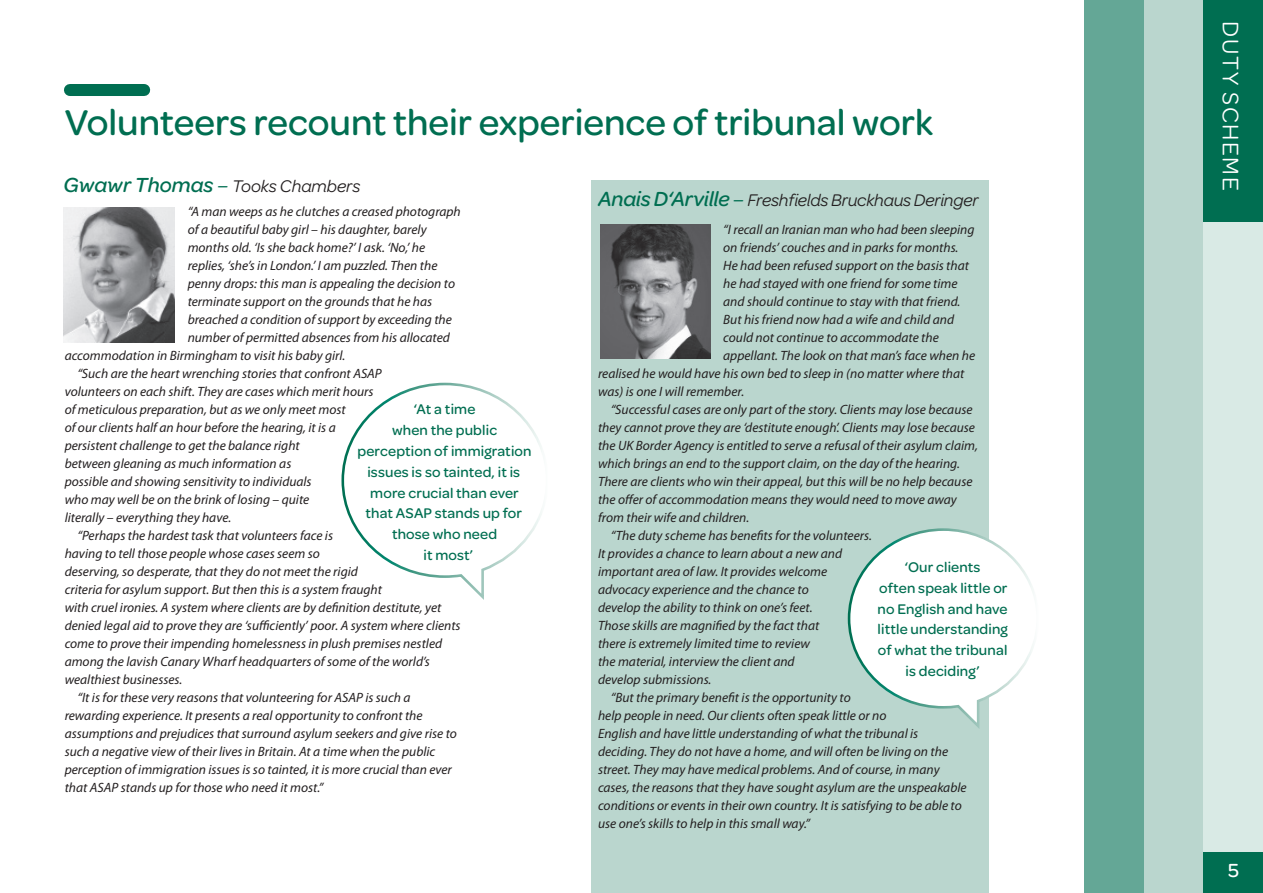
<style>
.page{position:relative;width:1263px;height:893px;background:#fff}
.page>*{position:absolute;margin:0;border:0;box-sizing:border-box;transform-origin:0 0}
.t1{font:500 38.25px "Omnes";color:#006e51}
.t2{font:24px "Omnes";letter-spacing:.065em;color:#fff}
.t3{font:500 20.25px "Omnes";color:#fff}
.t4{font:italic 18px "Omnes";letter-spacing:-.01em;color:#231f20}
.t5{font:500 15px/20.9px "Omnes";letter-spacing:.01em;color:#006e51;text-align:center}
.t6{font:italic 13.5px "Myriad Pro";color:#231f20}
.s1{font-weight:500;font-size:21.75px;color:#006e51}
.s2{font-size:21.75px;color:#006e51}
</style>
<div class="page">
<div style="left:1084px;top:0;width:60px;height:893px;background:#64a796"></div>
<div style="left:1144px;top:0;width:59px;height:893px;background:#bad6ce"></div>
<div style="left:1203px;top:0;width:60px;height:893px;background:#d9eae5"></div>
<div style="left:1203px;top:0;width:60px;height:222px;background:#006e51"></div>
<div style="left:1203px;top:853px;width:60px;height:40px;background:#006e51"></div>
<div style="left:591px;top:180px;width:398px;height:713px;background:#bad6ce"></div>
<svg style="left:341px;top:382px;width:201px;height:218px"></svg>
<svg style="left:847px;top:528px;width:186px;height:200px"></svg>
<img style="left:63px;top:207px;width:112px;height:135px">
<img style="left:601px;top:224px;width:109px;height:135px">
<div style="left:70px;top:84px;width:74px;height:12px;background:#006e51"></div>
<h1 class="t1" style="left:65px;top:101px;width:870px">Volunteers recount their experience of tribunal work</h1>
<h3 class="t4" style="left:63px;top:176px;width:299px"><span class="s1">Gwawr Thomas</span> <span class="s2">–</span> Tooks Chambers</h3>
<p class="t6" style="left:188px;top:203px;width:275px">“A man weeps as he clutches a creased photograph</p>
<p class="t6" style="left:188px;top:221px;width:240px">of a beautiful baby girl – his daughter, barely</p>
<p class="t6" style="left:188px;top:239px;width:239px">months old. ‘Is she back home?’ I ask. ‘No,’ he</p>
<p class="t6" style="left:188px;top:257px;width:251px">replies, ‘she’s in London.’ I am puzzled. Then the</p>
<p class="t6" style="left:188px;top:275px;width:269px">penny drops: this man is appealing the decision to</p>
<p class="t6" style="left:188px;top:293px;width:246px">terminate support on the grounds that he has</p>
<p class="t6" style="left:188px;top:311px;width:266px">breached a condition of support by exceeding the</p>
<p class="t6" style="left:188px;top:329px;width:264px">number of permitted absences from his allocated</p>
<p class="t6" style="left:65px;top:347px;width:282px">accommodation in Birmingham to visit his baby girl.</p>
<p class="t6" style="left:77px;top:365px;width:306px">“Such are the heart wrenching stories that confront ASAP</p>
<p class="t6" style="left:65px;top:383px;width:310px">volunteers on each shift. They are cases which merit hours</p>
<p class="t6" style="left:65px;top:401px;width:282px">of meticulous preparation, but as we only meet most</p>
<p class="t6" style="left:65px;top:419px;width:273px">of our clients half an hour before the hearing, it is a</p>
<p class="t6" style="left:65px;top:437px;width:237px">persistent challenge to get the balance right</p>
<p class="t6" style="left:65px;top:455px;width:228px">between gleaning as much information as</p>
<p class="t6" style="left:65px;top:473px;width:248px">possible and showing sensitivity to individuals</p>
<p class="t6" style="left:65px;top:491px;width:246px">who may well be on the brink of losing – quite</p>
<p class="t6" style="left:65px;top:509px;width:168px">literally – everything they have.</p>
<p class="t6" style="left:77px;top:527px;width:257px">“Perhaps the hardest task that volunteers face is</p>
<p class="t6" style="left:65px;top:545px;width:257px">having to tell those people whose cases seem so</p>
<p class="t6" style="left:65px;top:563px;width:295px">deserving, so desperate, that they do not meet the rigid</p>
<p class="t6" style="left:65px;top:581px;width:319px">criteria for asylum support. But then this is a system fraught</p>
<p class="t6" style="left:65px;top:599px;width:378px">with cruel ironies. A system where clients are by definition destitute, yet</p>
<p class="t6" style="left:65px;top:617px;width:397px">denied legal aid to prove they are ‘sufficiently’ poor. A system where clients</p>
<p class="t6" style="left:65px;top:635px;width:379px">come to prove their impending homelessness in plush premises nestled</p>
<p class="t6" style="left:65px;top:653px;width:367px">among the lavish Canary Wharf headquarters of some of the world’s</p>
<p class="t6" style="left:65px;top:671px;width:119px">wealthiest businesses.</p>
<p class="t6" style="left:77px;top:689px;width:335px">“It is for these very reasons that volunteering for ASAP is such a</p>
<p class="t6" style="left:65px;top:707px;width:359px">rewarding experience. It presents a real opportunity to confront the</p>
<p class="t6" style="left:65px;top:725px;width:394px">assumptions and prejudices that surround asylum seekers and give rise to</p>
<p class="t6" style="left:65px;top:743px;width:372px">such a negative view of their lives in Britain. At a time when the public</p>
<p class="t6" style="left:65px;top:761px;width:389px">perception of immigration issues is so tainted, it is more crucial than ever</p>
<p class="t6" style="left:65px;top:779px;width:260px">that ASAP stands up for those who need it most.”</p>
<p class="t5" style="left:358px;top:399px;width:176px">‘At a time<br>when the public perception of immigration issues is so tainted, it is more crucial than ever that ASAP stands up for those who need<br>it most’</p>
<h3 class="t4" style="left:598px;top:189px;width:382px"><span class="s1">Anais D‘Arville</span> <span class="s2">–</span> Freshfields Bruckhaus Deringer</h3>
<p class="t6" style="left:723px;top:221px;width:253px">“I recall an Iranian man who had been sleeping</p>
<p class="t6" style="left:723px;top:239px;width:237px">on friends’ couches and in parks for months.</p>
<p class="t6" style="left:723px;top:257px;width:247px">He had been refused support on the basis that</p>
<p class="t6" style="left:723px;top:275px;width:236px">he had stayed with one friend for some time</p>
<p class="t6" style="left:723px;top:293px;width:239px">and should continue to stay with that friend.</p>
<p class="t6" style="left:723px;top:311px;width:232px">But his friend now had a wife and child and</p>
<p class="t6" style="left:723px;top:329px;width:217px">could not continue to accommodate the</p>
<p class="t6" style="left:723px;top:347px;width:253px">appellant. The look on that man’s face when he</p>
<p class="t6" style="left:598px;top:365px;width:368px">realised he would have his own bed to sleep in (no matter where that</p>
<p class="t6" style="left:598px;top:383px;width:148px">was) is one I will remember.</p>
<p class="t6" style="left:611px;top:401px;width:363px">“Successful cases are only part of the story. Clients may lose because</p>
<p class="t6" style="left:598px;top:419px;width:378px">they cannot prove they are ‘destitute enough’. Clients may lose because</p>
<p class="t6" style="left:598px;top:437px;width:381px">the UK Border Agency is entitled to serve a refusal of their asylum claim,</p>
<p class="t6" style="left:598px;top:455px;width:363px">which brings an end to the support claim, on the day of the hearing.</p>
<p class="t6" style="left:598px;top:473px;width:376px">There are clients who win their appeal, but this will be no help because</p>
<p class="t6" style="left:598px;top:491px;width:360px">the offer of accommodation means they would need to move away</p>
<p class="t6" style="left:598px;top:509px;width:153px">from their wife and children.</p>
<p class="t6" style="left:611px;top:527px;width:263px">“The duty scheme has benefits for the volunteers.</p>
<p class="t6" style="left:598px;top:545px;width:245px">It provides a chance to learn about a new and</p>
<p class="t6" style="left:598px;top:563px;width:231px">important area of law. It provides welcome</p>
<p class="t6" style="left:598px;top:581px;width:212px">advocacy experience and the chance to</p>
<p class="t6" style="left:598px;top:599px;width:216px">develop the ability to think on one’s feet.</p>
<p class="t6" style="left:598px;top:617px;width:223px">Those skills are magnified by the fact that</p>
<p class="t6" style="left:598px;top:635px;width:213px">there is extremely limited time to review</p>
<p class="t6" style="left:598px;top:653px;width:198px">the material, interview the client and</p>
<p class="t6" style="left:598px;top:671px;width:115px">develop submissions.</p>
<p class="t6" style="left:611px;top:689px;width:241px">“But the primary benefit is the opportunity to</p>
<p class="t6" style="left:598px;top:707px;width:290px">help people in need. Our clients often speak little or no</p>
<p class="t6" style="left:598px;top:725px;width:322px">English and have little understanding of what the tribunal is</p>
<p class="t6" style="left:598px;top:743px;width:352px">deciding. They do not have a home, and will often be living on the</p>
<p class="t6" style="left:598px;top:761px;width:343px">street. They may have medical problems. And of course, in many</p>
<p class="t6" style="left:598px;top:779px;width:370px">cases, the reasons that they have sought asylum are the unspeakable</p>
<p class="t6" style="left:598px;top:797px;width:365px">conditions or events in their own country. It is satisfying to be able to</p>
<p class="t6" style="left:598px;top:815px;width:214px">use one’s skills to help in this small way.”</p>
<p class="t5" style="left:877px;top:557px;width:132px">‘Our clients<br>often speak little or no English and have little understanding of what the tribunal is deciding’</p>
<h2 class="t2" style="left:1244px;top:21px;width:168px;rotate:90deg">duty scheme</h2>
<h3 class="t3" style="left:1228px;top:859px;width:12px">5</h3>
</div>
